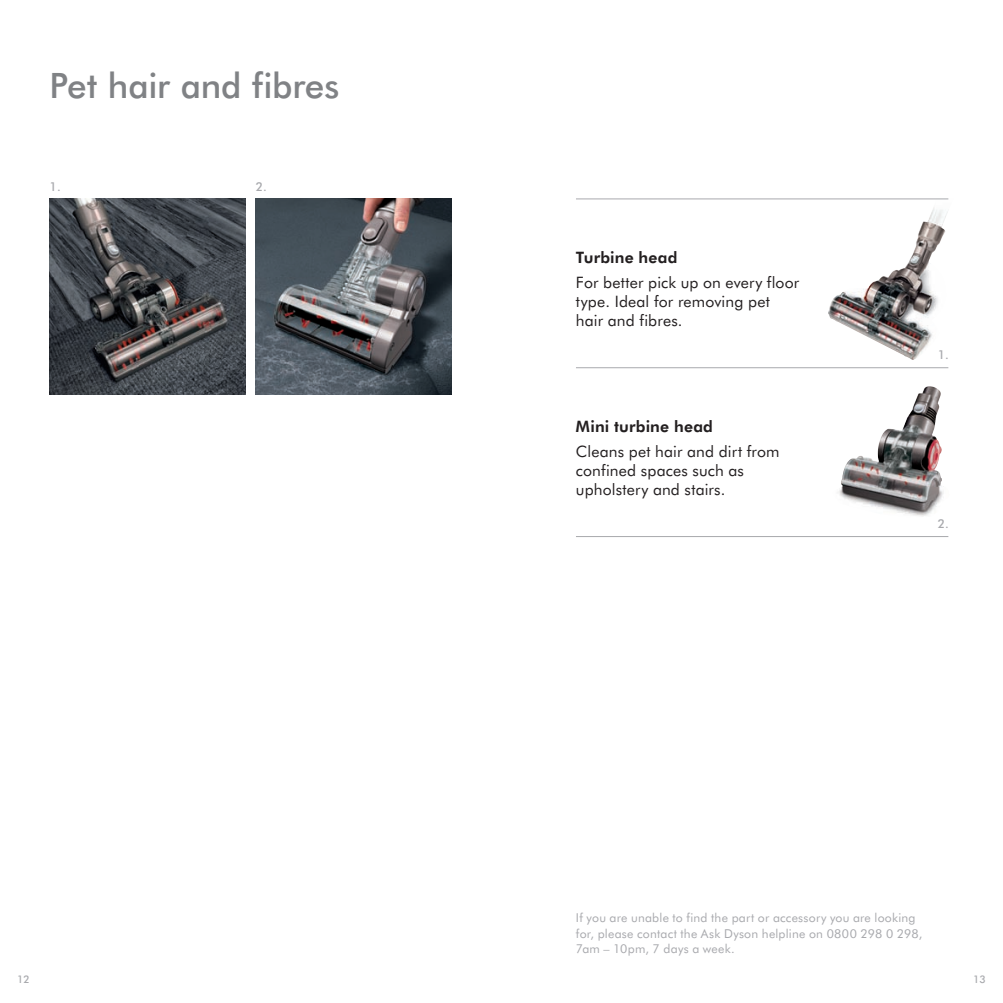
<style>
.page{position:relative;width:1003px;height:1003px;background:#fff}
.page>*{position:absolute;margin:0;border:0;box-sizing:border-box;transform-origin:0 0}
.t1{font:500 35px "Futura BT";letter-spacing:-.005em;color:#808285}
.t2{font:15.75px/19.2px "Futura BT";letter-spacing:.01em;color:#231f20}
.t3{font:800 15.75px "Futura BT";letter-spacing:.015em;color:#231f20}
.t4{font:12.25px/15.8px "Futura BT";letter-spacing:.02em;color:#a8a9ad}
.t5{font:500 12.25px "Futura BT";color:#a8a9ad}
.t6{font:500 10.5px "Futura BT";color:#a8a9ad}
</style>
<div class="page">
<img style="left:50px;top:198px;width:196px;height:196px">
<img style="left:255px;top:198px;width:196px;height:196px">
<img style="left:838px;top:386px;width:106px;height:131px">
<img style="left:827px;top:198px;width:122px;height:162px">
<hr style="left:575px;top:367px;width:372px;height:1px;background:#a8a9ad">
<hr style="left:575px;top:536px;width:372px;height:1px;background:#a8a9ad">
<hr style="left:575px;top:198px;width:372px;height:1px;background:#a8a9ad">
<h1 class="t1" style="left:50px;top:63px;width:291px">Pet hair and fibres</h1>
<p class="t5" style="left:50px;top:178px;width:13px">1.</p>
<p class="t5" style="left:255px;top:178px;width:13px">2.</p>
<p class="t3" style="left:575px;top:247px;width:103px">Turbine head</p>
<p class="t2" style="left:575px;top:272px;width:225px">For better pick up on every floor type. Ideal for removing pet hair and fibres.</p>
<p class="t3" style="left:575px;top:416px;width:138px">Mini turbine head</p>
<p class="t2" style="left:575px;top:440px;width:205px">Cleans pet hair and dirt from confined spaces such as upholstery and stairs.</p>
<p class="t5" style="left:937px;top:347px;width:13px">1.</p>
<p class="t5" style="left:937px;top:516px;width:13px">2.</p>
<p class="t4" style="left:575px;top:908px;width:348px">If you are unable to find the part or accessory you are looking for, please contact the Ask Dyson helpline on 0800 298 0 298,<br>7am – 10pm, 7 days a week.</p>
<p class="t6" style="left:17px;top:972px;width:14px">12</p>
<p class="t6" style="left:972px;top:972px;width:14px">13</p>
</div>
